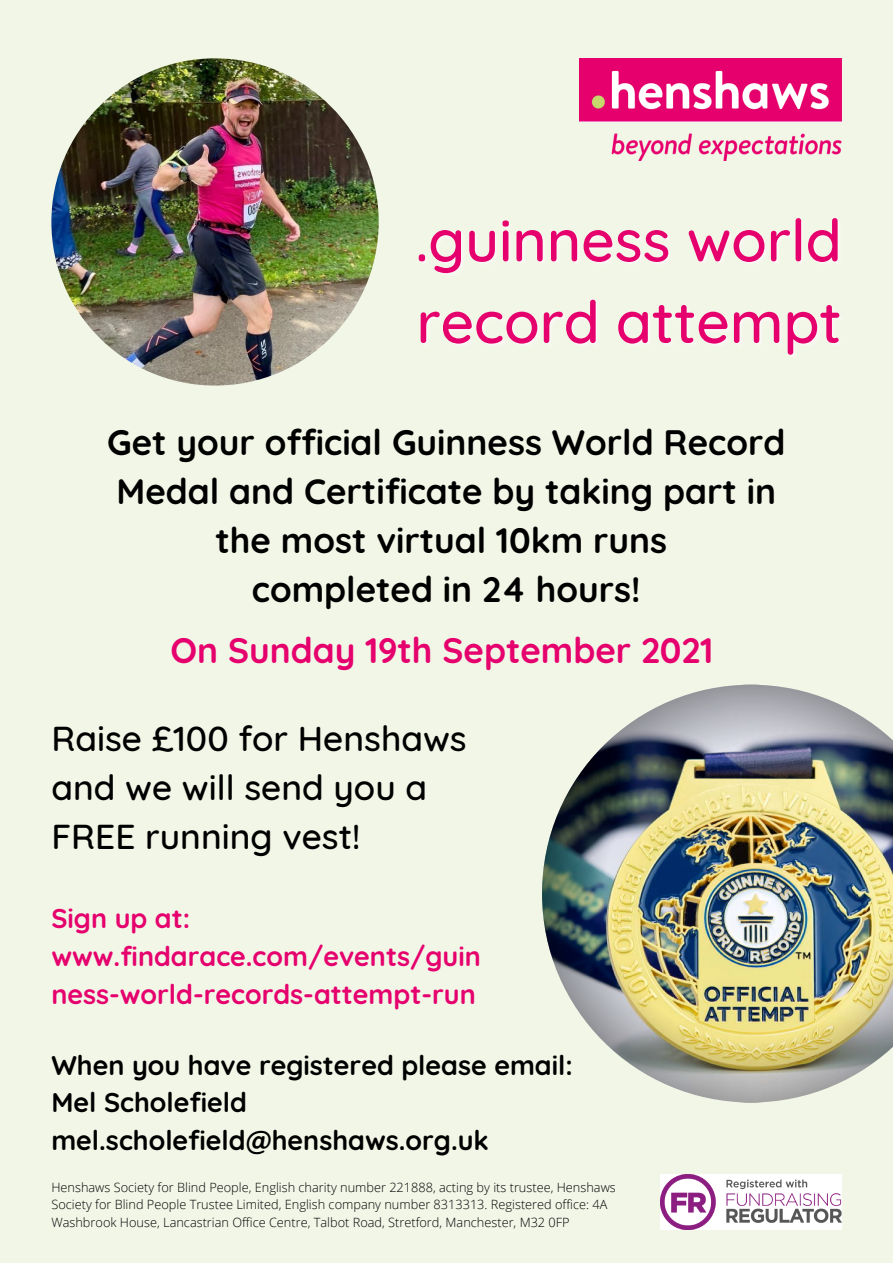
<style>
.page{position:relative;width:893px;height:1263px;background:#f2f6e7}
.page>*{position:absolute;margin:0;border:0;box-sizing:border-box;transform-origin:0 0}
.t1{font:500 58.5px/81.6px "Quicksand";color:#e5006d}
.t2{font:700 35.25px/49px "Quicksand";color:#000}
.t3{font:500 35.25px "Quicksand";color:#000}
.t4{font:700 35.25px "Quicksand";color:#e5006d}
.t5{font:700 27px "Quicksand";color:#000}
.t6{font:700 27px/37.7px "Quicksand";color:#e5006d}
.t7{font:300 12.75px/17.5px "Open Sans";color:#000}
</style>
<div class="page">
<img style="left:579px;top:58px;width:262px;height:103px">
<img style="left:660px;top:1174px;width:181px;height:55px">
<img style="left:542px;top:685px;width:351px;height:417px">
<img style="left:51px;top:58px;width:328px;height:328px;border-radius:50%">
<p class="t1" style="left:415px;top:199px;width:428px">.guinness world record attempt</p>
<p class="t2" style="left:107px;top:418px;width:679px">Get your official Guinness World Record<br>Medal and Certificate by taking part in</p>
<p class="t2" style="left:215px;top:516px;width:453px">the most virtual 10km runs</p>
<p class="t2" style="left:252px;top:565px;width:390px">completed in 24 hours!</p>
<p class="t4" style="left:170px;top:628px;width:544px">On Sunday 19th September 2021</p>
<p class="t3" style="left:51px;top:716px;width:417px">Raise £100 for Henshaws</p>
<p class="t3" style="left:51px;top:765px;width:377px">and we will send you a</p>
<p class="t3" style="left:51px;top:814px;width:310px">FREE running vest!</p>
<p class="t6" style="left:51px;top:899px;width:431px">Sign up at: www.findarace.com/events/guin ness-world-records-attempt-run</p>
<p class="t5" style="left:51px;top:1047px;width:523px">When you have registered please email:</p>
<p class="t5" style="left:51px;top:1085px;width:197px">Mel Scholefield</p>
<p class="t5" style="left:51px;top:1123px;width:439px">mel.scholefield@henshaws.org.uk</p>
<p class="t7" style="left:51px;top:1178px;width:566px">Henshaws Society for Blind People, English charity number 221888, acting by its trustee, Henshaws<br>Society for Blind People Trustee Limited, English company number 8313313. Registered office: 4A<br>Washbrook House, Lancastrian Office Centre, Talbot Road, Stretford, Manchester, M32 0FP</p>
</div>
